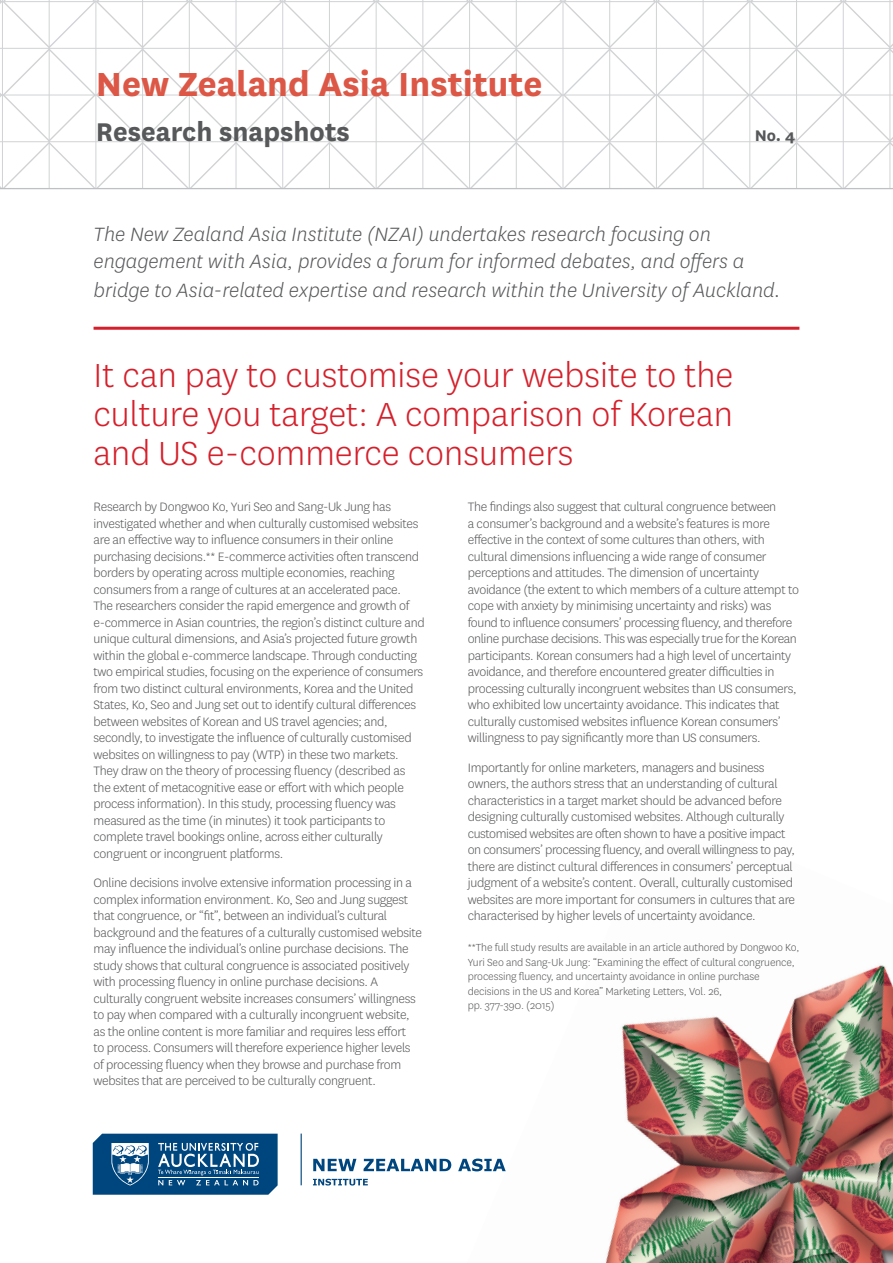
<style>
.page{position:relative;width:893px;height:1263px;background:#fff}
.page>*{position:absolute;margin:0;border:0;box-sizing:border-box;transform-origin:0 0}
.sub_heading{font:300 39px/39px "National";color:#d5202b;text-align:justify}
.t1{font:700 39px "National";color:#dc5745}
.t2{font:700 30px "National";color:#57585a}
.sub_heading-2{font:italic 300 22.5px/27.9px "National";color:#57585a}
.t3{font:700 18px "National";color:#57585a}
.body{font:300 14.25px/16.5px "National";letter-spacing:-.02em;color:#57585a}
.body-2{font:300 12px/14.4px "National";letter-spacing:-.01em;color:#57585a}
.s1{font-size:24px}
</style>
<div class="page">
<img style="left:467px;top:965px;width:426px;height:298px">
<svg style="left:0;top:0;width:893px;height:189px"></svg>
<hr style="left:94px;top:327px;width:705px;height:3px;background:#d5202b">
<svg style="left:93px;top:1134px;width:185px;height:61px;background:#2c6694"></svg>
<hr style="left:301px;top:1133px;width:1px;height:52px;background:#00467e">
<svg style="left:313px;top:1159px;width:43px;height:12px"></svg>
<svg style="left:364px;top:1159px;width:87px;height:12px"></svg>
<svg style="left:458px;top:1158px;width:48px;height:13px"></svg>
<svg style="left:313px;top:1179px;width:55px;height:6px"></svg>
<p class="t1" style="left:96px;top:57px;width:448px">New Zealand Asia Institute</p>
<p class="t2" style="left:96px;top:110px;width:256px">Research snapshots</p>
<p class="t3" style="left:755px;top:122px;width:42px">No. 4</p>
<p class="sub_heading-2" style="left:94px;top:220px;width:689px">The New Zealand Asia Institute (NZAI) undertakes research focusing on engagement with Asia, provides a forum for informed debates, and offers a bridge to Asia-related expertise and research within the University of Auckland<span class="s1">.</span></p>
<p class="sub_heading" style="left:94px;top:354px;width:641px">It can pay to customise your website to the culture you target: A comparison of Korean and US e-commerce consumers</p>
<p class="body" style="left:94px;top:498px;width:333px">Research by Dongwoo Ko, Yuri Seo and Sang-Uk Jung has investigated whether and when culturally customised websites are an effective way to influence consumers in their online purchasing decisions.** E-commerce activities often transcend borders by operating across multiple economies, reaching consumers from a range of cultures at an accelerated pace.<br>The researchers consider the rapid emergence and growth of e-commerce in Asian countries, the region’s distinct culture and unique cultural dimensions, and Asia’s projected future growth within the global e-commerce landscape. Through conducting two empirical studies, focusing on the experience of consumers from two distinct cultural environments, Korea and the United States, Ko, Seo and Jung set out to identify cultural differences between websites of Korean and US travel agencies; and, secondly, to investigate the influence of culturally customised websites on willingness to pay (WTP) in these two markets.<br>They draw on the theory of processing fluency (described as the extent of metacognitive ease or effort with which people process information). In this study, processing fluency was measured as the time (in minutes) it took participants to complete travel bookings online, across either culturally congruent or incongruent platforms.</p>
<p class="body" style="left:94px;top:874px;width:330px">Online decisions involve extensive information processing in a complex information environment. Ko, Seo and Jung suggest that congruence, or “fit”, between an individual’s cultural background and the features of a culturally customised website may influence the individual’s online purchase decisions. The study shows that cultural congruence is associated positively with processing fluency in online purchase decisions. A culturally congruent website increases consumers’ willingness to pay when compared with a culturally incongruent website, as the online content is more familiar and requires less effort<br>to process. Consumers will therefore experience higher levels of processing fluency when they browse and purchase from websites that are perceived to be culturally congruent.</p>
<p class="body" style="left:468px;top:498px;width:333px">The findings also suggest that cultural congruence between<br>a consumer’s background and a website’s features is more effective in the context of some cultures than others, with cultural dimensions influencing a wide range of consumer perceptions and attitudes. The dimension of uncertainty avoidance (the extent to which members of a culture attempt to cope with anxiety by minimising uncertainty and risks) was found to influence consumers’ processing fluency, and therefore online purchase decisions. This was especially true for the Korean participants. Korean consumers had a high level of uncertainty avoidance, and therefore encountered greater difficulties in processing culturally incongruent websites than US consumers, who exhibited low uncertainty avoidance. This indicates that culturally customised websites influence Korean consumers’ willingness to pay significantly more than US consumers.</p>
<p class="body" style="left:468px;top:758px;width:329px">Importantly for online marketers, managers and business owners, the authors stress that an understanding of cultural characteristics in a target market should be advanced before designing culturally customised websites. Although culturally customised websites are often shown to have a positive impact on consumers’ processing fluency, and overall willingness to pay, there are distinct cultural differences in consumers’ perceptual judgment of a website’s content. Overall, culturally customised websites are more important for consumers in cultures that are characterised by higher levels of uncertainty avoidance.</p>
<p class="body-2" style="left:468px;top:940px;width:333px">**The full study results are available in an article authored by Dongwoo Ko, Yuri Seo and Sang-Uk Jung: “Examining the effect of cultural congruence, processing fluency, and uncertainty avoidance in online purchase decisions in the US and Korea” Marketing Letters, Vol. 26,<br>pp. 377-390. (2015)</p>
</div>
